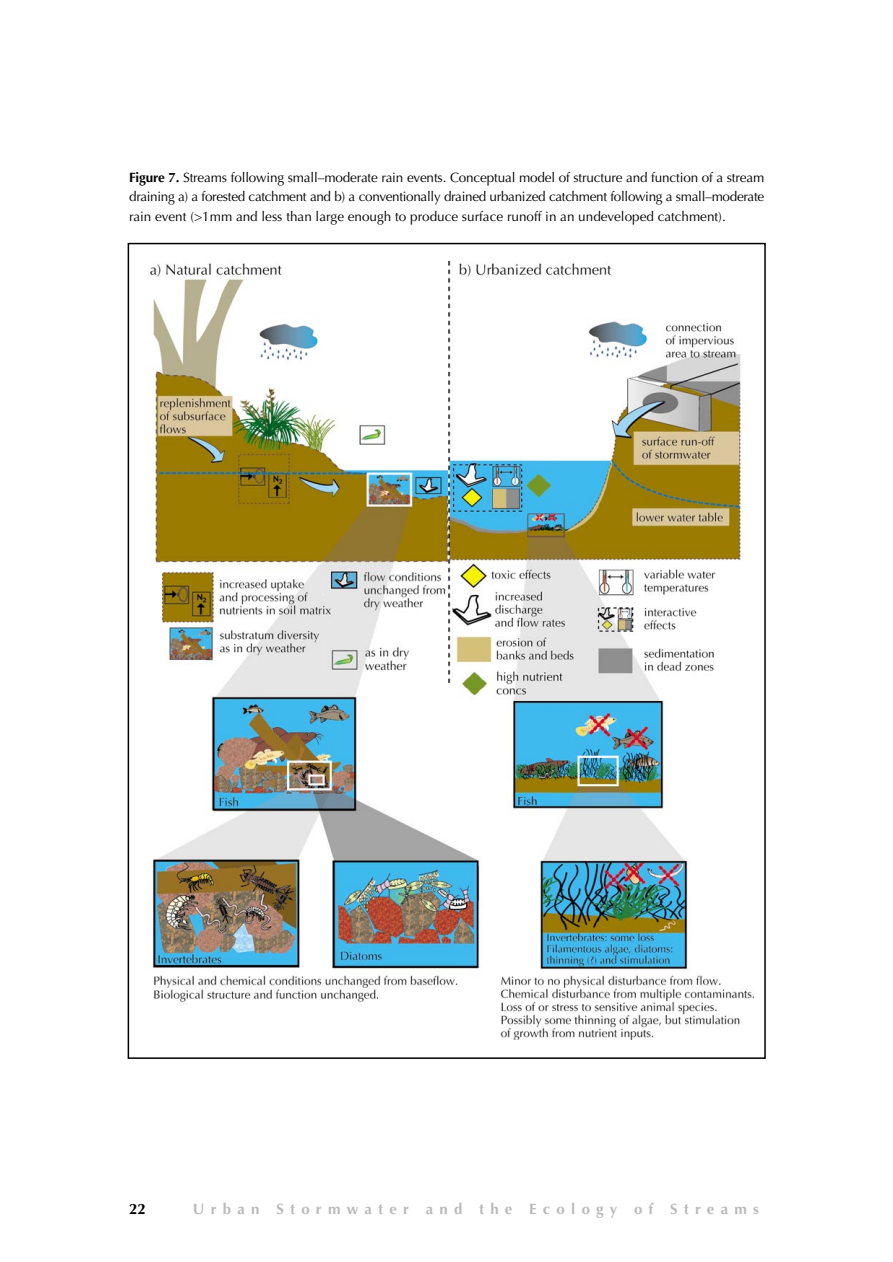
<style>
.page{position:relative;width:893px;height:1262px;background:#fff}
.page>*{position:absolute;margin:0;border:0;box-sizing:border-box;transform-origin:0 0}
.t1{font:700 15px "Optima";letter-spacing:.415em;color:#bababa}
.t2{font:700 15px "Optima";color:#000}
.t3{font:13.5px/19.5px "Optima";color:#000;text-align:justify}
.s1{font-weight:700}
</style>
<div class="page">
<svg style="left:128px;top:242px;width:297px;height:1px"></svg>
<svg style="left:468px;top:242px;width:297px;height:1px"></svg>
<img style="left:148px;top:262px;width:605px;height:777px">
<p class="t3" style="left:129px;top:169px;width:636px"><span class="s1">Figure 7.</span> Streams following small–moderate rain events. Conceptual model of structure and function of a stream draining a) a forested catchment and b) a conventionally drained urbanized catchment following a small–moderate rain event (&gt;1mm and less than large enough to produce surface runoff in an undeveloped catchment).</p>
<p class="t2" style="left:129px;top:1202px;width:18px">22</p>
<p class="t1" style="left:193px;top:1202px;width:567px">Urban Stormwater and the Ecology of Streams</p>
</div>
